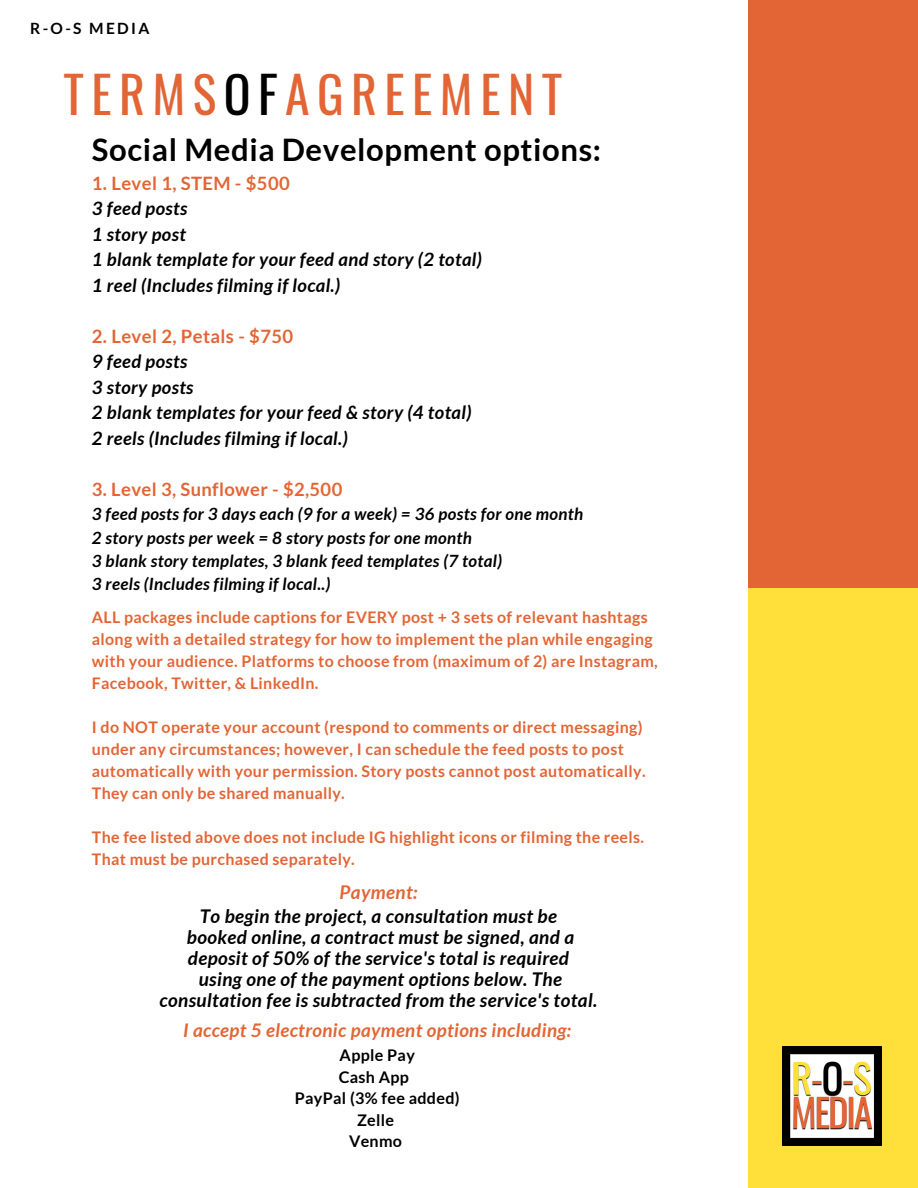
<style>
.page{position:relative;width:918px;height:1188px;background:#fff}
.page>*{position:absolute;margin:0;border:0;box-sizing:border-box;transform-origin:0 0}
.t1{font:49.8px "Oswald";letter-spacing:.15em;color:#e36535}
.t2{font:700 31.05px "Lato";letter-spacing:.02em;color:#000}
.t3{font:italic 700 18.9px/21.1px "Lato";letter-spacing:.02em;color:#000;text-align:center}
.t4{font:italic 700 18.9px "Lato";letter-spacing:.02em;color:#e36535}
.t5{font:italic 700 18.75px "Lato";letter-spacing:.02em;color:#e36535}
.t6{font:italic 700 18.45px/25.5px "Lato";letter-spacing:.02em;color:#000}
.t7{font:700 18.45px "Lato";letter-spacing:.02em;color:#e36535}
.t8{font:italic 700 16.95px/23.2px "Lato";letter-spacing:.02em;color:#000}
.t9{font:700 16.05px/22px "Lato";letter-spacing:.02em;color:#e36535}
.t10{font:700 16.05px/21.6px "Lato";letter-spacing:.02em;color:#000;text-align:center}
.t11{font:700 15.6px "Lato";letter-spacing:.15em;color:#000}
.s1{color:#000}
</style>
<div class="page">
<div style="left:749px;top:0;width:169px;height:592px;background:#e36535"></div>
<div style="left:749px;top:589px;width:169px;height:599px;background:#ffdf3a"></div>
<img style="left:782px;top:1047px;width:99px;height:99px">
<p class="t11" style="left:30px;top:19px;width:121px">R-O-S MEDIA</p>
<h1 class="t1" style="left:63px;top:55px;width:500px">TERMS<span class="s1">OF</span>AGREEMENT</h1>
<h2 class="t2" style="left:92px;top:130px;width:511px">Social Media Development options:</h2>
<p class="t7" style="left:92px;top:172px;width:199px">1. Level 1, STEM - $500</p>
<p class="t6" style="left:92px;top:196px;width:392px">3 feed posts<br>1 story post<br>1 blank template for your feed and story (2 total)<br>1 reel (Includes filming if local.)</p>
<p class="t7" style="left:92px;top:325px;width:203px">2. Level 2, Petals - $750</p>
<p class="t6" style="left:92px;top:349px;width:381px">9 feed posts<br>3 story posts<br>2 blank templates for your feed &amp; story (4 total)<br>2 reels (Includes filming if local.)</p>
<p class="t7" style="left:92px;top:478px;width:252px">3. Level 3, Sunflower - $2,500</p>
<p class="t8" style="left:92px;top:502px;width:493px">3 feed posts for 3 days each (9 for a week) = 36 posts for one month 2 story posts per week = 8 story posts for one month<br>3 blank story templates, 3 blank feed templates (7 total)<br>3 reels (Includes filming if local..)</p>
<p class="t9" style="left:92px;top:606px;width:567px">ALL packages include captions for EVERY post + 3 sets of relevant hashtags along with a detailed strategy for how to implement the plan while engaging with your audience. Platforms to choose from (maximum of 2) are Instagram, Facebook, Twitter, &amp; LinkedIn.</p>
<p class="t9" style="left:92px;top:716px;width:555px">I do NOT operate your account (respond to comments or direct messaging) under any circumstances; however, I can schedule the feed posts to post automatically with your permission. Story posts cannot post automatically.<br>They can only be shared manually.</p>
<p class="t9" style="left:92px;top:826px;width:554px">The fee listed above does not include IG highlight icons or filming the reels.<br>That must be purchased separately.</p>
<p class="t4" style="left:340px;top:880px;width:79px">Payment:</p>
<p class="t3" style="left:160px;top:905px;width:439px">To begin the project, a consultation must be<br>booked online, a contract must be signed, and a deposit of 50% of the service's total is required<br>using one of the payment options below. The consultation fee is subtracted from the service's total.</p>
<p class="t5" style="left:183px;top:1019px;width:389px">I accept 5 electronic payment options including:</p>
<p class="t10" style="left:295px;top:1044px;width:166px">Apple Pay<br>Cash App<br>PayPal (3% fee added)<br>Zelle<br>Venmo</p>
</div>
